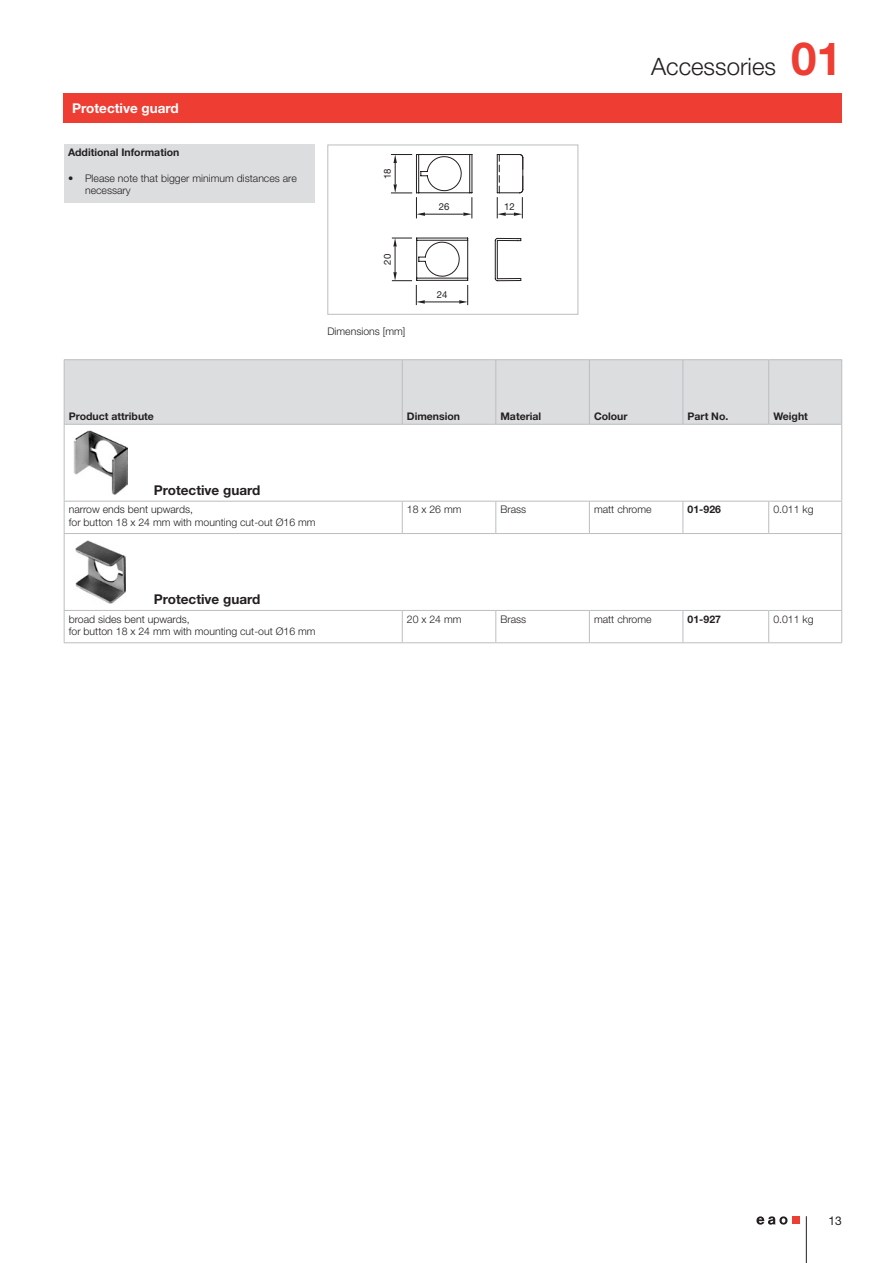
<style>
.page{position:relative;width:893px;height:1263px;background:#fff}
.page>*{position:absolute;margin:0;border:0;box-sizing:border-box;transform-origin:0 0}
.t1{font:700 45.75px "Helvetica Neue LT Pro";color:#ee3e34}
.t2{font:300 24px "Helvetica Neue LT Pro";color:#231f20}
.t3{font:700 13.5px "Helvetica Neue LT Pro";color:#231f20}
.t4{font:700 13.5px "Helvetica Neue LT Pro";color:#fff}
.t5{font:12px "Helvetica Neue LT Pro";color:#231f20}
.t6{font:300 10.5px/12.6px "Helvetica Neue LT Pro";color:#231f20}
.t7{font:700 10.5px "Helvetica Neue LT Pro";color:#231f20}
.t8{font:9.6px "Helvetica Neue";color:#231f20}
</style>
<div class="page">
<hr style="left:806px;top:1216px;width:1px;height:47px;background:#231f20">
<div style="left:792px;top:1216px;width:8px;height:8px;background:#ee3e34"></div>
<svg style="left:756px;top:1216px;width:31px;height:8px"></svg>
<svg style="left:391px;top:154px;width:132px;height:151px"></svg>
<div style="left:327px;top:145px;width:251px;height:170px;border:1px solid #bcbdc0"></div>
<div style="left:64px;top:94px;width:778px;height:29px;background:#ee3e34"></div>
<div style="left:64px;top:145px;width:251px;height:58px;background:#dcdddf"></div>
<div style="left:65px;top:360px;width:776px;height:64px;background:#dcdddf"></div>
<hr style="left:64px;top:360px;width:1px;height:64px;background:#bcbdc0">
<hr style="left:402px;top:360px;width:1px;height:64px;background:#bcbdc0">
<hr style="left:495px;top:360px;width:1px;height:64px;background:#bcbdc0">
<hr style="left:589px;top:360px;width:1px;height:64px;background:#bcbdc0">
<hr style="left:682px;top:360px;width:1px;height:64px;background:#bcbdc0">
<hr style="left:768px;top:360px;width:1px;height:64px;background:#bcbdc0">
<hr style="left:841px;top:360px;width:1px;height:64px;background:#bcbdc0">
<hr style="left:64px;top:425px;width:1px;height:76px;background:#bcbdc0">
<hr style="left:841px;top:425px;width:1px;height:76px;background:#bcbdc0">
<hr style="left:64px;top:501px;width:1px;height:32px;background:#bcbdc0">
<hr style="left:402px;top:501px;width:1px;height:32px;background:#bcbdc0">
<hr style="left:495px;top:501px;width:1px;height:32px;background:#bcbdc0">
<hr style="left:589px;top:501px;width:1px;height:32px;background:#bcbdc0">
<hr style="left:682px;top:501px;width:1px;height:32px;background:#bcbdc0">
<hr style="left:768px;top:501px;width:1px;height:32px;background:#bcbdc0">
<hr style="left:841px;top:501px;width:1px;height:32px;background:#bcbdc0">
<hr style="left:64px;top:534px;width:1px;height:76px;background:#bcbdc0">
<hr style="left:841px;top:534px;width:1px;height:76px;background:#bcbdc0">
<hr style="left:64px;top:611px;width:1px;height:31px;background:#bcbdc0">
<hr style="left:402px;top:611px;width:1px;height:31px;background:#bcbdc0">
<hr style="left:495px;top:611px;width:1px;height:31px;background:#bcbdc0">
<hr style="left:589px;top:611px;width:1px;height:31px;background:#bcbdc0">
<hr style="left:682px;top:611px;width:1px;height:31px;background:#bcbdc0">
<hr style="left:768px;top:611px;width:1px;height:31px;background:#bcbdc0">
<hr style="left:841px;top:611px;width:1px;height:31px;background:#bcbdc0">
<hr style="left:64px;top:359px;width:338px;height:1px;background:#bcbdc0">
<hr style="left:402px;top:359px;width:94px;height:1px;background:#bcbdc0">
<hr style="left:496px;top:359px;width:93px;height:1px;background:#bcbdc0">
<hr style="left:589px;top:359px;width:94px;height:1px;background:#bcbdc0">
<hr style="left:683px;top:359px;width:86px;height:1px;background:#bcbdc0">
<hr style="left:769px;top:359px;width:73px;height:1px;background:#bcbdc0">
<hr style="left:64px;top:424px;width:338px;height:1px;background:#bcbdc0">
<hr style="left:402px;top:424px;width:94px;height:1px;background:#bcbdc0">
<hr style="left:496px;top:424px;width:93px;height:1px;background:#bcbdc0">
<hr style="left:589px;top:424px;width:94px;height:1px;background:#bcbdc0">
<hr style="left:683px;top:424px;width:86px;height:1px;background:#bcbdc0">
<hr style="left:769px;top:424px;width:73px;height:1px;background:#bcbdc0">
<hr style="left:64px;top:501px;width:338px;height:1px;background:#bcbdc0">
<hr style="left:402px;top:501px;width:94px;height:1px;background:#bcbdc0">
<hr style="left:496px;top:501px;width:93px;height:1px;background:#bcbdc0">
<hr style="left:589px;top:501px;width:94px;height:1px;background:#bcbdc0">
<hr style="left:683px;top:501px;width:86px;height:1px;background:#bcbdc0">
<hr style="left:769px;top:501px;width:73px;height:1px;background:#bcbdc0">
<hr style="left:64px;top:533px;width:338px;height:1px;background:#bcbdc0">
<hr style="left:402px;top:533px;width:94px;height:1px;background:#bcbdc0">
<hr style="left:496px;top:533px;width:93px;height:1px;background:#bcbdc0">
<hr style="left:589px;top:533px;width:94px;height:1px;background:#bcbdc0">
<hr style="left:683px;top:533px;width:86px;height:1px;background:#bcbdc0">
<hr style="left:769px;top:533px;width:73px;height:1px;background:#bcbdc0">
<hr style="left:64px;top:610px;width:338px;height:1px;background:#bcbdc0">
<hr style="left:402px;top:610px;width:94px;height:1px;background:#bcbdc0">
<hr style="left:496px;top:610px;width:93px;height:1px;background:#bcbdc0">
<hr style="left:589px;top:610px;width:94px;height:1px;background:#bcbdc0">
<hr style="left:683px;top:610px;width:86px;height:1px;background:#bcbdc0">
<hr style="left:769px;top:610px;width:73px;height:1px;background:#bcbdc0">
<hr style="left:64px;top:642px;width:338px;height:1px;background:#bcbdc0">
<hr style="left:402px;top:642px;width:94px;height:1px;background:#bcbdc0">
<hr style="left:496px;top:642px;width:93px;height:1px;background:#bcbdc0">
<hr style="left:589px;top:642px;width:94px;height:1px;background:#bcbdc0">
<hr style="left:683px;top:642px;width:86px;height:1px;background:#bcbdc0">
<hr style="left:769px;top:642px;width:73px;height:1px;background:#bcbdc0">
<img style="left:74px;top:431px;width:54px;height:64px">
<img style="left:76px;top:540px;width:49px;height:64px">
<p class="t4" style="left:72px;top:100px;width:108px">Protective guard</p>
<p class="t7" style="left:68px;top:146px;width:113px">Additional Information</p>
<p class="t6" style="left:85px;top:171px;width:213px;text-indent:-17px">• Please note that bigger minimum distances are necessary</p>
<p class="t8" style="left:382px;top:179px;width:12px;rotate:-90deg">18</p>
<p class="t8" style="left:382px;top:265px;width:12px;rotate:-90deg">20</p>
<p class="t6" style="left:327px;top:325px;width:79px">Dimensions [mm]</p>
<p class="t8" style="left:439px;top:201px;width:12px">26</p>
<p class="t8" style="left:504px;top:201px;width:12px">12</p>
<p class="t8" style="left:437px;top:288px;width:12px">24</p>
<h2 class="t2" style="left:651px;top:52px;width:126px">Accessories</h2>
<h1 class="t1" style="left:791px;top:30px;width:52px">01</h1>
<p class="t7" style="left:69px;top:409px;width:87px">Product attribute</p>
<p class="t7" style="left:407px;top:409px;width:55px">Dimension</p>
<p class="t7" style="left:500px;top:409px;width:42px">Material</p>
<p class="t7" style="left:594px;top:409px;width:35px">Colour</p>
<p class="t7" style="left:687px;top:409px;width:42px">Part No.</p>
<p class="t7" style="left:773px;top:409px;width:36px">Weight</p>
<p class="t3" style="left:154px;top:481px;width:108px">Protective guard</p>
<p class="t6" style="left:69px;top:503px;width:248px">narrow ends bent upwards,<br>for button 18 x 24 mm with mounting cut-out Ø16 mm</p>
<p class="t6" style="left:407px;top:503px;width:56px">18 x 26 mm</p>
<p class="t6" style="left:500px;top:503px;width:27px">Brass</p>
<p class="t6" style="left:594px;top:503px;width:59px">matt chrome</p>
<p class="t7" style="left:687px;top:503px;width:35px">01-926</p>
<p class="t6" style="left:773px;top:503px;width:42px">0.011 kg</p>
<p class="t3" style="left:154px;top:590px;width:108px">Protective guard</p>
<p class="t6" style="left:69px;top:612px;width:248px">broad sides bent upwards,<br>for button 18 x 24 mm with mounting cut-out Ø16 mm</p>
<p class="t6" style="left:407px;top:612px;width:56px">20 x 24 mm</p>
<p class="t6" style="left:500px;top:612px;width:27px">Brass</p>
<p class="t6" style="left:594px;top:612px;width:59px">matt chrome</p>
<p class="t7" style="left:687px;top:612px;width:35px">01-927</p>
<p class="t6" style="left:773px;top:612px;width:42px">0.011 kg</p>
<p class="t5" style="left:829px;top:1213px;width:15px">13</p>
</div>
